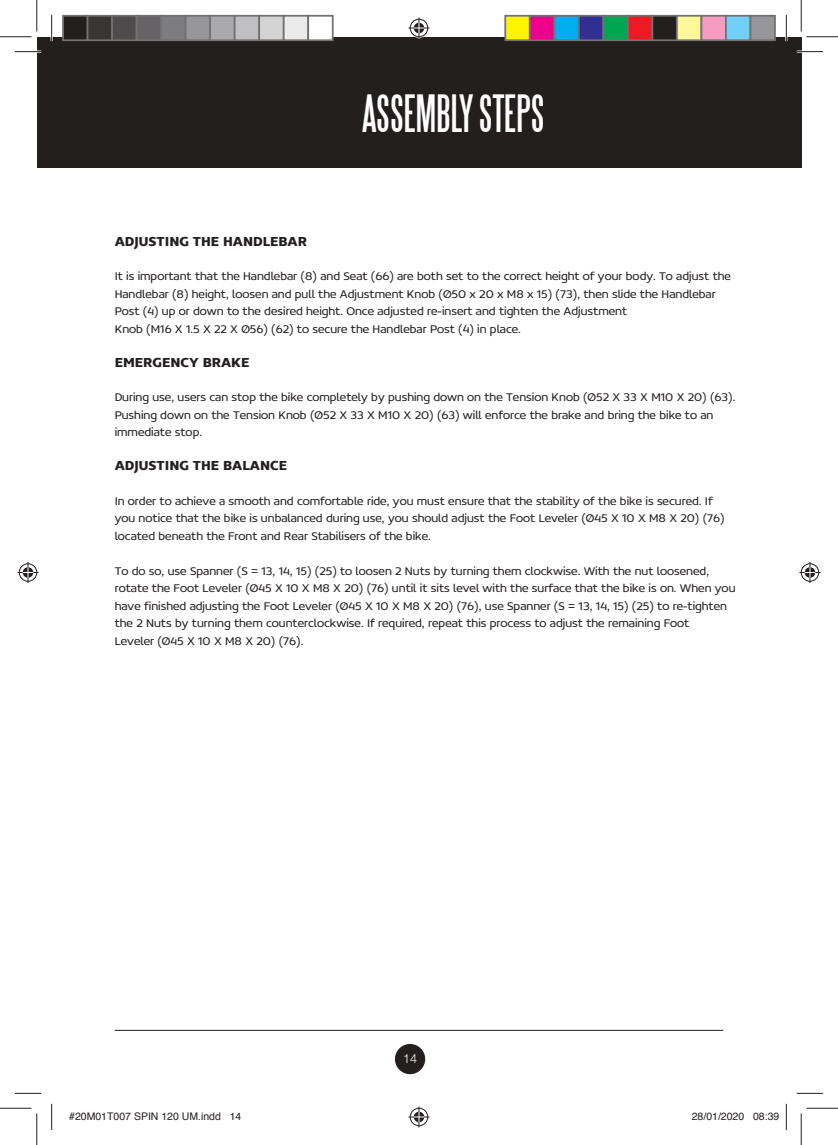
<style>
.page{position:relative;width:838px;height:1145px;background:#fff}
.page>*{position:absolute;margin:0;border:0;box-sizing:border-box;transform-origin:0 0}
.t1{font:47.25px "Steelfish";color:#fff}
.t2{font:700 14px "Concord";color:#241f1f}
.t3{font:300 12.6px "Helvetica Neue";color:#fff}
.t4{font:300 12.25px/17.5px "Concord";color:#241f1f}
.t5{font:10.5px "Helvetica";color:#241f1f}
</style>
<div class="page">
<div style="left:395px;top:1045px;width:29px;height:29px;background:#241f1f;border-radius:50%"></div>
<div style="left:395px;top:1044px;width:30px;height:30px;border:1px solid #241f1f;border-radius:50%"></div>
<div style="left:37px;top:37px;width:764px;height:131px;background:#241f1f"></div>
<hr style="left:115px;top:1030px;width:608px;height:1px;background:#241f1f">
<hr style="left:15px;top:51px;width:26px;height:2px;background:#fff">
<hr style="left:796px;top:51px;width:27px;height:2px;background:#fff">
<hr style="left:51px;top:15px;width:2px;height:26px;background:#fff">
<hr style="left:785px;top:15px;width:2px;height:26px;background:#fff">
<svg style="left:15px;top:51px;width:26px;height:1px"></svg>
<svg style="left:796px;top:51px;width:27px;height:1px"></svg>
<svg style="left:15px;top:1093px;width:26px;height:1px"></svg>
<svg style="left:796px;top:1093px;width:27px;height:1px"></svg>
<svg style="left:51px;top:15px;width:1px;height:26px"></svg>
<svg style="left:51px;top:1104px;width:1px;height:26px"></svg>
<svg style="left:786px;top:15px;width:1px;height:26px"></svg>
<svg style="left:786px;top:1104px;width:1px;height:26px"></svg>
<hr style="left:0;top:36px;width:32px;height:1px;background:#241f1f">
<hr style="left:806px;top:36px;width:31px;height:1px;background:#241f1f">
<hr style="left:0;top:1108px;width:32px;height:1px;background:#241f1f">
<hr style="left:806px;top:1108px;width:31px;height:1px;background:#241f1f">
<hr style="left:36px;top:0;width:1px;height:31px;background:#241f1f">
<hr style="left:36px;top:1113px;width:1px;height:32px;background:#241f1f">
<hr style="left:800px;top:0;width:1px;height:31px;background:#241f1f">
<hr style="left:800px;top:1113px;width:1px;height:32px;background:#241f1f">
<svg style="left:408px;top:18px;width:21px;height:21px"></svg>
<svg style="left:408px;top:1106px;width:21px;height:21px"></svg>
<svg style="left:18px;top:562px;width:21px;height:21px"></svg>
<svg style="left:799px;top:562px;width:21px;height:21px"></svg>
<div style="left:63px;top:16px;width:25px;height:24px;background:#241f1f"></div>
<div style="left:62px;top:15px;width:26px;height:26px;border:2px solid #717072"></div>
<div style="left:88px;top:16px;width:24px;height:24px;background:#393535"></div>
<div style="left:87px;top:15px;width:26px;height:26px;border:2px solid #717072"></div>
<div style="left:112px;top:16px;width:25px;height:24px;background:#4e4b4c"></div>
<div style="left:111px;top:15px;width:26px;height:26px;border:2px solid #717072"></div>
<div style="left:137px;top:16px;width:24px;height:24px;background:#656365"></div>
<div style="left:136px;top:15px;width:26px;height:26px;border:2px solid #717072"></div>
<div style="left:161px;top:16px;width:25px;height:24px;background:#7d7c7e"></div>
<div style="left:160px;top:15px;width:26px;height:26px;border:2px solid #717072"></div>
<div style="left:186px;top:16px;width:24px;height:24px;background:#969698"></div>
<div style="left:185px;top:15px;width:26px;height:26px;border:2px solid #717072"></div>
<div style="left:210px;top:16px;width:25px;height:24px;background:#aaaaac"></div>
<div style="left:209px;top:15px;width:26px;height:26px;border:2px solid #717072"></div>
<div style="left:235px;top:16px;width:24px;height:24px;background:#c0bfc1"></div>
<div style="left:234px;top:15px;width:26px;height:26px;border:2px solid #717072"></div>
<div style="left:259px;top:16px;width:25px;height:24px;background:#d5d4d5"></div>
<div style="left:258px;top:15px;width:26px;height:26px;border:2px solid #717072"></div>
<div style="left:284px;top:16px;width:24px;height:24px;background:#ebeaea"></div>
<div style="left:283px;top:15px;width:26px;height:26px;border:2px solid #717072"></div>
<div style="left:308px;top:16px;width:25px;height:24px;background:#fff"></div>
<div style="left:307px;top:15px;width:26px;height:26px;border:2px solid #717072"></div>
<div style="left:505px;top:16px;width:24px;height:24px;background:#fff300"></div>
<div style="left:504px;top:15px;width:26px;height:26px;border:2px solid #717072"></div>
<div style="left:529px;top:16px;width:25px;height:24px;background:#ee008c"></div>
<div style="left:529px;top:15px;width:26px;height:26px;border:2px solid #717072"></div>
<div style="left:554px;top:16px;width:24px;height:24px;background:#00aeef"></div>
<div style="left:553px;top:15px;width:26px;height:26px;border:2px solid #717072"></div>
<div style="left:578px;top:16px;width:25px;height:24px;background:#313092"></div>
<div style="left:578px;top:15px;width:26px;height:26px;border:2px solid #717072"></div>
<div style="left:603px;top:16px;width:24px;height:24px;background:#00a650"></div>
<div style="left:602px;top:15px;width:26px;height:26px;border:2px solid #717072"></div>
<div style="left:627px;top:16px;width:25px;height:24px;background:#ef1923"></div>
<div style="left:627px;top:15px;width:26px;height:26px;border:2px solid #717072"></div>
<div style="left:652px;top:16px;width:24px;height:24px;background:#241f1f"></div>
<div style="left:651px;top:15px;width:26px;height:26px;border:2px solid #717072"></div>
<div style="left:676px;top:16px;width:25px;height:24px;background:#fff89a"></div>
<div style="left:676px;top:15px;width:26px;height:26px;border:2px solid #717072"></div>
<div style="left:701px;top:16px;width:24px;height:24px;background:#f69bc2"></div>
<div style="left:700px;top:15px;width:26px;height:26px;border:2px solid #717072"></div>
<div style="left:725px;top:16px;width:25px;height:24px;background:#72d0f6"></div>
<div style="left:725px;top:15px;width:26px;height:26px;border:2px solid #717072"></div>
<div style="left:750px;top:16px;width:24px;height:24px;background:#969698"></div>
<div style="left:749px;top:15px;width:26px;height:26px;border:2px solid #717072"></div>
<h1 class="t1" style="left:362px;top:89px;width:184px">ASSEMBLY STEPS</h1>
<p class="t2" style="left:115px;top:232px;width:194px">ADJUSTING THE HANDLEBAR</p>
<p class="t4" style="left:115px;top:267px;width:617px">It is important that the Handlebar (8) and Seat (66) are both set to the correct height of your body. To adjust the Handlebar (8) height, loosen and pull the Adjustment Knob (Ø50 x 20 x M8 x 15) (73), then slide the Handlebar Post (4) up or down to the desired height. Once adjusted re-insert and tighten the Adjustment<br>Knob (M16 X 1.5 X 22 X Ø56) (62) to secure the Handlebar Post (4) in place.</p>
<p class="t2" style="left:115px;top:354px;width:136px">EMERGENCY BRAKE</p>
<p class="t4" style="left:115px;top:388px;width:622px">During use, users can stop the bike completely by pushing down on the Tension Knob (Ø52 X 33 X M10 X 20) (63).<br>Pushing down on the Tension Knob (Ø52 X 33 X M10 X 20) (63) will enforce the brake and bring the bike to an immediate stop.</p>
<p class="t2" style="left:115px;top:457px;width:174px">ADJUSTING THE BALANCE</p>
<p class="t4" style="left:115px;top:492px;width:611px">In order to achieve a smooth and comfortable ride, you must ensure that the stability of the bike is secured. If you notice that the bike is unbalanced during use, you should adjust the Foot Leveler (Ø45 X 10 X M8 X 20) (76) located beneath the Front and Rear Stabilisers of the bike.</p>
<p class="t4" style="left:115px;top:562px;width:622px">To do so, use Spanner (S = 13, 14, 15) (25) to loosen 2 Nuts by turning them clockwise. With the nut loosened, rotate the Foot Leveler (Ø45 X 10 X M8 X 20) (76) until it sits level with the surface that the bike is on. When you have finished adjusting the Foot Leveler (Ø45 X 10 X M8 X 20) (76), use Spanner (S = 13, 14, 15) (25) to re-tighten the 2 Nuts by turning them counterclockwise. If required, repeat this process to adjust the remaining Foot<br>Leveler (Ø45 X 10 X M8 X 20) (76).</p>
<p class="t3" style="left:403px;top:1049px;width:16px">14</p>
<p class="t5" style="left:69px;top:1108px;width:174px">#20M01T007 SPIN 120 UM.indd 14</p>
<p class="t5" style="left:691px;top:1108px;width:89px">28/01/2020 08:39</p>
</div>
